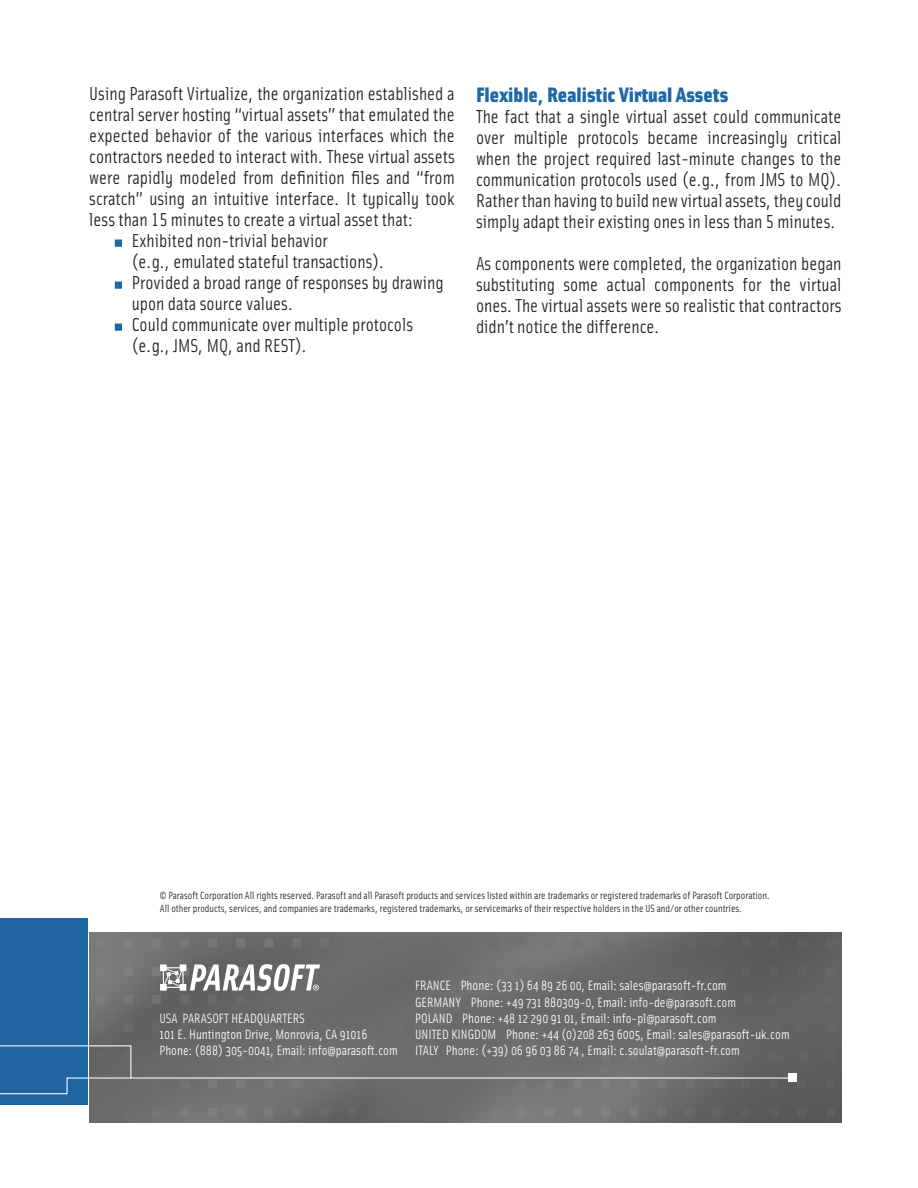
<style>
.page{position:relative;width:918px;height:1188px;background:#fff}
.page>*{position:absolute;margin:0;border:0;box-sizing:border-box;transform-origin:0 0}
.Domyślnie{font:21px "Solex Black Lining";color:#1e68a6}
.Domyślnie-2{font:18.75px/21px "Solex Regular Lining";color:#231f20;text-align:justify}
.t1{font:13.5px/16.2px "Solex";color:#fff}
.t2{font:10.5px "Solex";color:#231f20}
</style>
<div class="page">
<img style="left:90px;top:933px;width:751px;height:190px">
<div style="left:0;top:918px;width:87px;height:187px;background:#1f65a3"></div>
<svg style="left:0;top:1045px;width:794px;height:50px;background:#686f76"></svg>
<div style="left:789px;top:1073px;width:8px;height:8px;background:#fff"></div>
<svg style="left:160px;top:964px;width:160px;height:27px"></svg>
<div style="left:115px;top:240px;width:7px;height:7px;background:#1e68a6;border:2px solid #1e68a6"></div>
<div style="left:115px;top:282px;width:7px;height:7px;background:#1e68a6;border:2px solid #1e68a6"></div>
<div style="left:115px;top:324px;width:7px;height:7px;background:#1e68a6;border:2px solid #1e68a6"></div>
<p class="Domyślnie-2" style="left:89px;top:82px;width:367px">Using Parasoft Virtualize, the organization established a central server hosting “virtual assets” that emulated the expected behavior of the various interfaces which the contractors needed to interact with. These virtual assets were rapidly modeled from definition files and “from scratch” using an intuitive interface. It typically took less than 15 minutes to create a virtual asset that:</p>
<p class="Domyślnie-2" style="left:132px;top:229px;width:254px">Exhibited non-trivial behavior<br>(e.g., emulated stateful transactions).</p>
<p class="Domyślnie-2" style="left:132px;top:271px;width:313px">Provided a broad range of responses by drawing upon data source values.</p>
<p class="Domyślnie-2" style="left:132px;top:313px;width:283px">Could communicate over multiple protocols (e.g., JMS, MQ, and REST).</p>
<p class="Domyślnie" style="left:476px;top:80px;width:254px">Flexible, Realistic Virtual Assets</p>
<p class="Domyślnie-2" style="left:476px;top:106px;width:367px">The fact that a single virtual asset could communicate over multiple protocols became increasingly critical when the project required last-minute changes to the communication protocols used (e.g., from JMS to MQ).<br>Rather than having to build new virtual assets, they could simply adapt their existing ones in less than 5 minutes.</p>
<p class="Domyślnie-2" style="left:476px;top:253px;width:367px">As components were completed, the organization began substituting some actual components for the virtual ones. The virtual assets were so realistic that contractors didn’t notice the difference.</p>
<p class="t2" style="left:160px;top:889px;width:612px">© Parasoft Corporation All rights reserved. Parasoft and all Parasoft products and services listed within are trademarks or registered trademarks of Parasoft Corporation.</p>
<p class="t2" style="left:160px;top:901px;width:584px">All other products, services, and companies are trademarks, registered trademarks, or servicemarks of their respective holders in the US and/or other countries.</p>
<p class="t1" style="left:159px;top:1010px;width:240px">USA PARASOFT HEADQUARTERS<br>101 E. Huntington Drive, Monrovia, CA 91016<br>Phone: (888) 305-0041, Email: info@parasoft.com</p>
<p class="t1" style="left:415px;top:977px;width:376px">FRANCE Phone: (33 1) 64 89 26 00, Email: sales@parasoft-fr.com<br>GERMANY Phone: +49 731 880309-0, Email: info-de@parasoft.com<br>POLAND Phone: +48 12 290 91 01, Email: info-pl@parasoft.com<br>UNITED KINGDOM Phone: +44 (0)208 263 6005, Email: sales@parasoft-uk.com ITALY Phone: (+39) 06 96 03 86 74 , Email: c.soulat@parasoft-fr.com</p>
</div>
